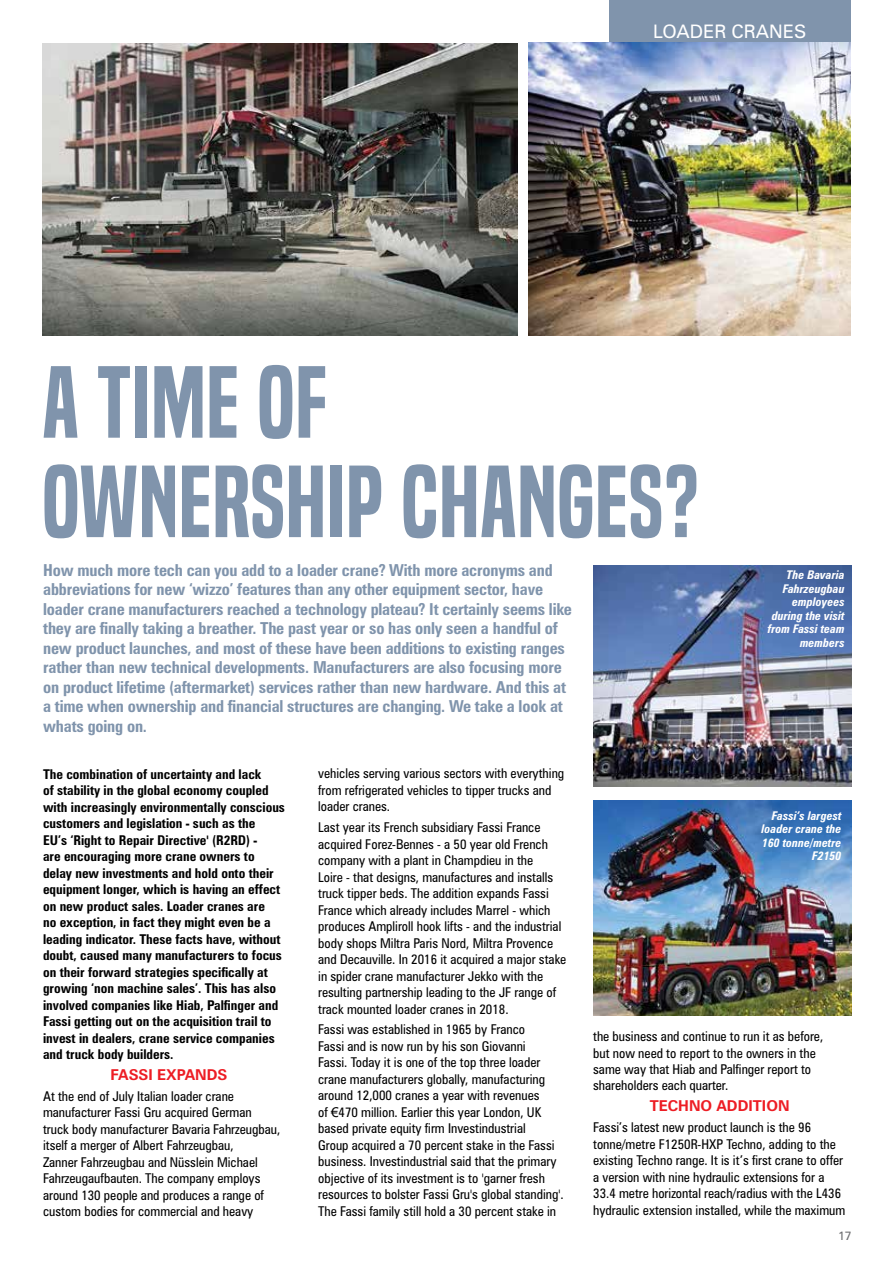
<style>
.page{position:relative;width:893px;height:1263px;background:#fff}
.page>*{position:absolute;margin:0;border:0;box-sizing:border-box;transform-origin:0 0}
.t1{font:94.5px/99.4px "Built Titling Sb";letter-spacing:.01em;color:#8094ac}
.t2{font:18.6px "Zurich BT";color:#fff}
.t3{font:700 condensed 16.5px/19.5px "Zurich BT";letter-spacing:-.01em;color:#8094ac}
.t4{font:700 15px "Zurich BT";color:#ed1d24}
.t5{font:condensed 13.5px/16.5px "Zurich BT";color:#000}
.t6{font:700 condensed 13.5px/16.5px "Zurich BT";color:#000}
.t7{font:italic 700 condensed 12px/13.5px "Zurich BT";color:#fff;text-align:right}
.t8{font:12px "Zurich BT";color:#6d6e71}
.s1{font-family:"Arial";font-stretch:normal}
</style>
<div class="page">
<div style="left:609px;top:0;width:241px;height:43px;background:#8094ac"></div>
<img style="left:42px;top:43px;width:475px;height:292px">
<img style="left:528px;top:43px;width:322px;height:292px">
<img style="left:593px;top:566px;width:258px;height:220px">
<img style="left:593px;top:801px;width:258px;height:215px">
<h2 class="t2" style="left:653px;top:20px;width:153px">LOADER CRANES</h2>
<h1 class="t1" style="left:42px;top:354px;width:475px">A TIME OF<br>OWNERSHIP CHANGES</h1>
<h1 class="t1" style="left:664px;top:453px;width:36px">?</h1>
<p class="t3" style="left:43px;top:560px;width:530px">How much more tech can you add to a loader crane? With more acronyms and abbreviations for new ‘wizzo’ features than any other equipment sector, have loader crane manufacturers reached a technology plateau? It certainly seems like they are finally taking a breather. The past year or so has only seen a handful of new product launches, and most of these have been additions to existing ranges rather than new technical developments. Manufacturers are also focusing more on product lifetime (aftermarket) services rather than new hardware. And this at a time when ownership and financial structures are changing. We take a look at whats going on.</p>
<p class="t7" style="left:768px;top:568px;width:78px">The Bavaria<br>Fahrzeugbau employees during the visit from Fassi team members</p>
<p class="t6" style="left:43px;top:766px;width:243px">The combination of uncertainty and lack<br>of stability in the global economy coupled with increasingly environmentally conscious customers and legislation - such as the<br>EU’s ‘Right to Repair Directive' (R2RD) -<br>are encouraging more crane owners to delay new investments and hold onto their equipment longer, which is having an effect on new product sales. Loader cranes are<br>no exception, in fact they might even be a leading indicator. These facts have, without doubt, caused many manufacturers to focus on their forward strategies specifically at growing ‘non machine sales’. This has also involved companies like Hiab, Palfinger and Fassi getting out on the acquisition trail to invest in dealers, crane service companies and truck body builders.</p>
<p class="t4" style="left:111px;top:1066px;width:116px">FASS I EXPANDS</p>
<p class="t5" style="left:43px;top:1088px;width:239px">At the end of July Italian loader crane manufacturer Fassi Gru acquired German truck body manufacturer Bavaria Fahrzeugbau, itself a merger of Albert Fahrzeugbau,<br>Zanner Fahrzeugbau and Nüsslein Michael Fahrzeugaufbauten. The company employs around 130 people and produces a range of custom bodies for commercial and heavy</p>
<p class="t5" style="left:318px;top:765px;width:248px">vehicles serving various sectors with everything from refrigerated vehicles to tipper trucks and loader cranes.</p>
<p class="t5" style="left:318px;top:819px;width:250px">Last year its French subsidiary Fassi France acquired Forez-Bennes - a 50 year old French company with a plant in Champdieu in the<br>Loire - that designs, manufactures and installs truck tipper beds. The addition expands Fassi France which already includes Marrel - which produces Ampliroll hook lifts - and the industrial body shops Miltra Paris Nord, Miltra Provence and Decauville. In 2016 it acquired a major stake in spider crane manufacturer Jekko with the resulting partnership leading to the JF range of track mounted loader cranes in 2018.</p>
<p class="t5" style="left:318px;top:1021px;width:247px">Fassi was established in 1965 by Franco<br>Fassi and is now run by his son Giovanni<br>Fassi. Today it is one of the top three loader crane manufacturers globally, manufacturing around 12,000 cranes a year with revenues<br>of <span class="s1">€</span>470 million. Earlier this year London, UK based private equity firm Investindustrial<br>Group acquired a 70 percent stake in the Fassi business. Investindustrial said that the primary objective of its investment is to 'garner fresh resources to bolster Fassi Gru's global standing'.<br>The Fassi family still hold a 30 percent stake in</p>
<p class="t5" style="left:593px;top:1028px;width:232px">the business and continue to run it as before, but now need to report to the owners in the same way that Hiab and Palfinger report to shareholders each quarter.</p>
<p class="t7" style="left:762px;top:809px;width:81px">Fassi’s largest loader crane the<br>160 tonne/metre<br>F2150</p>
<p class="t4" style="left:650px;top:1097px;width:141px">TECHNO ADDITION</p>
<p class="t5" style="left:593px;top:1119px;width:254px">Fassi’s latest new product launch is the 96 tonne/metre F1250R-HXP Techno, adding to the existing Techno range. It is it’s first crane to offer a version with nine hydraulic extensions for a 33.4 metre horizontal reach/radius with the L436 hydraulic extension installed, while the maximum</p>
<p class="t8" style="left:838px;top:1229px;width:15px">17</p>
</div>
